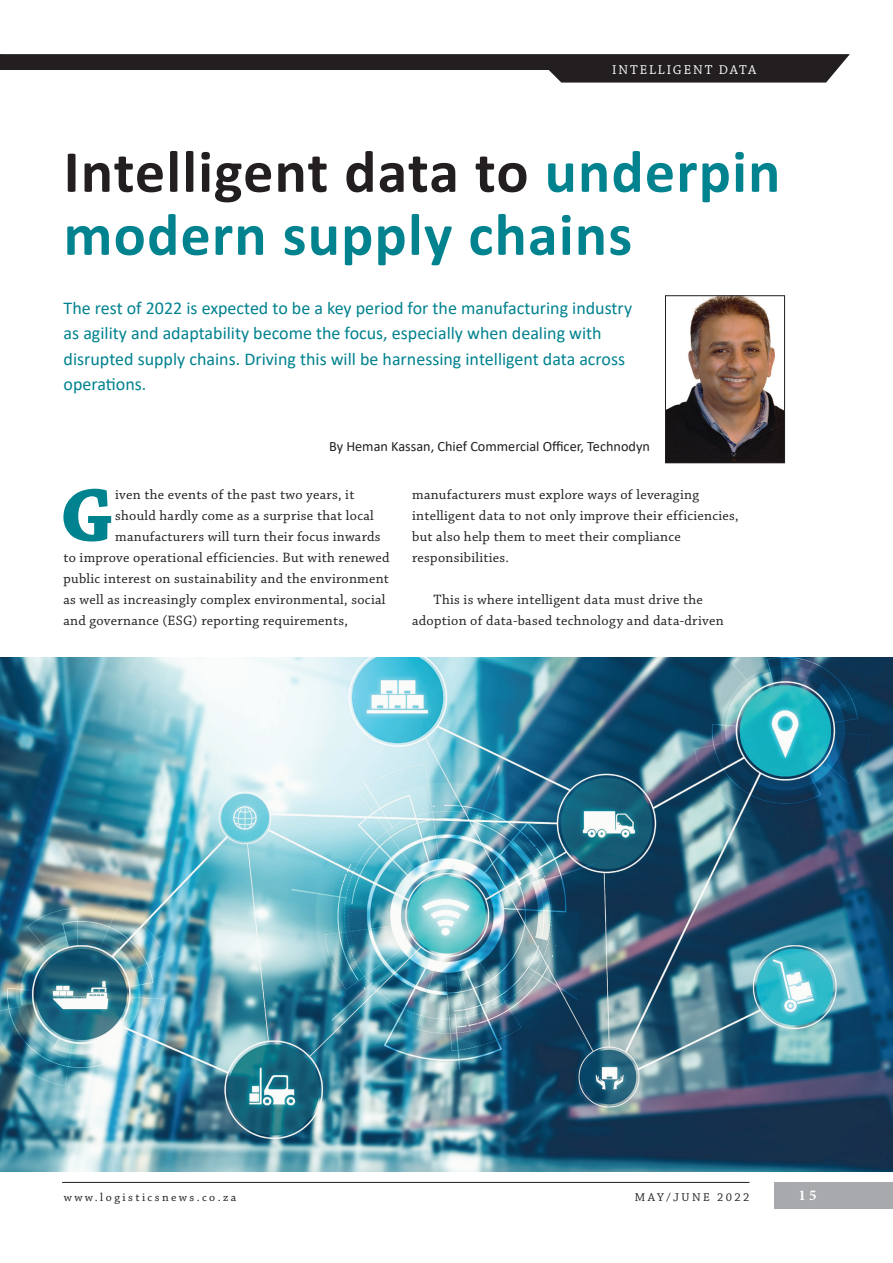
<style>
.page{position:relative;width:893px;height:1263px;background:#fff}
.page>*{position:absolute;margin:0;border:0;box-sizing:border-box;transform-origin:0 0}
.t1{font:700 78.75px "Chaparral Pro";color:#00828f}
.t2{font:700 60px/63px "Calibri";letter-spacing:.02em;color:#00828f}
.t3{font:18px/25.5px "Calibri";color:#00828f}
.t4{font:700 15px "Minion Pro";color:#fff}
.t5{font:14.25px/21px "Chaparral Pro";letter-spacing:.02em;color:#231f20}
.t6{font:14.25px "Calibri";color:#231f20}
.t7{font:13.5px "Chaparral Pro";letter-spacing:.135em;color:#fff}
.t8{font:12px "Chaparral Pro";letter-spacing:.2em;color:#231f20}
.s1{color:#231f20}
</style>
<div class="page">
<div style="left:774px;top:1182px;width:119px;height:27px;background:#a8a9ad"></div>
<hr style="left:62px;top:1182px;width:687px;height:1px;background:#231f20">
<svg style="left:0;top:54px;width:850px;height:29px"></svg>
<img style="left:667px;top:297px;width:116px;height:164px">
<div style="left:665px;top:295px;width:120px;height:168px;border:1px solid #231f20"></div>
<img style="left:0;top:657px;width:893px;height:514px">
<p class="t7" style="left:612px;top:62px;width:145px">INTELLIGENT DATA</p>
<h2 class="t2" style="left:64px;top:139px;width:718px"><span class="s1">Intelligent data to</span> underpin modern supply chains</h2>
<p class="t3" style="left:64px;top:295px;width:570px">The rest of 2022 is expected to be a key period for the manufacturing industry as agility and adaptability become the focus, especially when dealing with disrupted supply chains. Driving this will be harnessing intelligent data across operations.</p>
<p class="t6" style="left:329px;top:437px;width:322px">By Heman Kassan, Chief Commercial Officer, Technodyn</p>
<h1 class="t1" style="left:60px;top:469px;width:55px">G</h1>
<p class="t5" style="left:115px;top:484px;width:241px">iven the events of the past two years, it</p>
<p class="t5" style="left:115px;top:505px;width:260px">should hardly come as a surprise that local</p>
<p class="t5" style="left:115px;top:526px;width:267px">manufacturers will turn their focus inwards</p>
<p class="t5" style="left:63px;top:547px;width:328px">to improve operational efficiencies. But with renewed</p>
<p class="t5" style="left:63px;top:568px;width:327px">public interest on sustainability and the environment</p>
<p class="t5" style="left:63px;top:589px;width:324px">as well as increasingly complex environmental, social</p>
<p class="t5" style="left:63px;top:610px;width:286px">and governance (ESG) reporting requirements,</p>
<p class="t5" style="left:412px;top:484px;width:328px">manufacturers must explore ways of leveraging intelligent data to not only improve their efficiencies, but also help them to meet their compliance responsibilities.</p>
<p class="t5" style="left:412px;top:589px;width:313px;text-align:center">This is where intelligent data must drive the adoption of data-based technology and data-driven</p>
<p class="t8" style="left:64px;top:1190px;width:174px">www.logisticsnews.co.za</p>
<p class="t8" style="left:635px;top:1190px;width:116px">MAY/JUNE 2022</p>
<p class="t4" style="left:799px;top:1184px;width:20px">15</p>
</div>
